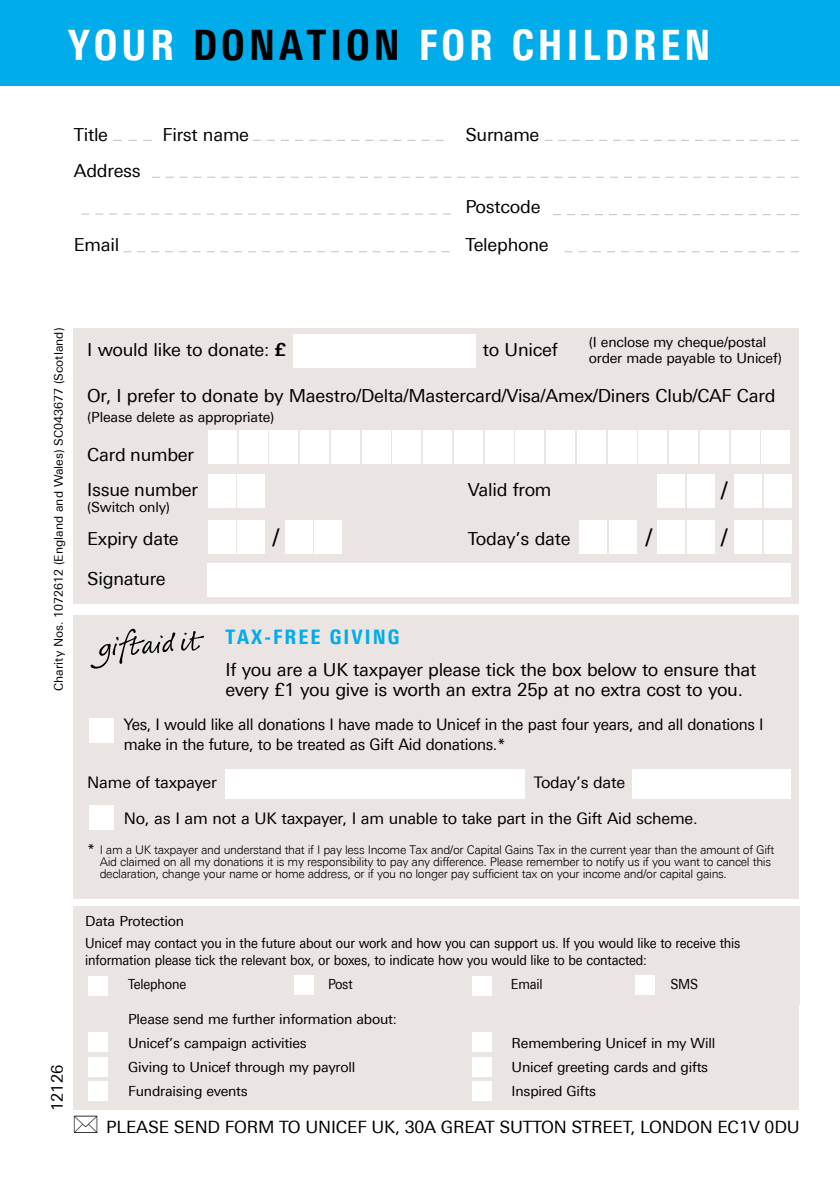
<style>
.page{position:relative;width:840px;height:1191px;background:#fff}
.page>*{position:absolute;margin:0;border:0;box-sizing:border-box;transform-origin:0 0}
.t1{font:800 condensed 42px "Univers Next Pro";letter-spacing:.1em;color:#fff;scale:.95 1}
.t2{font:24px "Univers Next Pro";color:#000}
.t3{font:800 condensed 20px "Univers Next Pro";letter-spacing:.1em;color:#00ace9}
.t4{font:18px/20px "Univers Next Pro";letter-spacing:-.015em;color:#000}
.t5{font:17px "Univers Next Pro";letter-spacing:-.01em;color:#000}
.t6{font:16px/20px "Univers Next Pro";letter-spacing:-.02em;color:#000;scale:.95 1}
.t7{font:16px "Univers Next Pro";letter-spacing:-.02em;color:#000}
.t8{font:14px/24px "Univers Next Pro";letter-spacing:-.015em;color:#000}
.t9{font:14px/24px "Univers Next Pro";letter-spacing:-.015em;color:#000;scale:.9 1}
.t10{font:300 12px/12px "Univers Next Pro";letter-spacing:-.03em;color:#000}
.t11{font:12px "Univers Next Pro";color:#000}
.s1{color:#000}
.s2{font-weight:700}
.s3{font-weight:400;font-size:14px}
</style>
<div class="page">
<div style="left:73px;top:906px;width:726px;height:98px;background:#eae5e2"></div>
<div style="left:0;top:0;width:839px;height:85px;background:#00ace9"></div>
<div style="left:73px;top:615px;width:725px;height:283px;background:#eae5e2"></div>
<div style="left:225px;top:769px;width:299px;height:30px;background:#fff"></div>
<div style="left:631px;top:769px;width:159px;height:30px;background:#fff"></div>
<div style="left:89px;top:718px;width:25px;height:25px;background:#fff"></div>
<div style="left:89px;top:805px;width:25px;height:25px;background:#fff"></div>
<svg style="left:90px;top:629px;width:114px;height:39px"></svg>
<div style="left:73px;top:328px;width:725px;height:276px;background:#eae5e2"></div>
<div style="left:293px;top:334px;width:182px;height:33px;background:#fff"></div>
<div style="left:208px;top:563px;width:582px;height:33px;background:#fff"></div>
<div style="left:208px;top:430px;width:28px;height:34px;background:#fff"></div>
<div style="left:238px;top:430px;width:29px;height:34px;background:#fff"></div>
<div style="left:269px;top:430px;width:29px;height:34px;background:#fff"></div>
<div style="left:300px;top:430px;width:29px;height:34px;background:#fff"></div>
<div style="left:330px;top:430px;width:29px;height:34px;background:#fff"></div>
<div style="left:361px;top:430px;width:29px;height:34px;background:#fff"></div>
<div style="left:392px;top:430px;width:29px;height:34px;background:#fff"></div>
<div style="left:423px;top:430px;width:29px;height:34px;background:#fff"></div>
<div style="left:453px;top:430px;width:29px;height:34px;background:#fff"></div>
<div style="left:484px;top:430px;width:29px;height:34px;background:#fff"></div>
<div style="left:515px;top:430px;width:29px;height:34px;background:#fff"></div>
<div style="left:545px;top:430px;width:29px;height:34px;background:#fff"></div>
<div style="left:576px;top:430px;width:29px;height:34px;background:#fff"></div>
<div style="left:607px;top:430px;width:29px;height:34px;background:#fff"></div>
<div style="left:638px;top:430px;width:29px;height:34px;background:#fff"></div>
<div style="left:668px;top:430px;width:29px;height:34px;background:#fff"></div>
<div style="left:699px;top:430px;width:29px;height:34px;background:#fff"></div>
<div style="left:730px;top:430px;width:29px;height:34px;background:#fff"></div>
<div style="left:760px;top:430px;width:29px;height:34px;background:#fff"></div>
<div style="left:208px;top:474px;width:27px;height:34px;background:#fff"></div>
<div style="left:237px;top:474px;width:28px;height:34px;background:#fff"></div>
<div style="left:208px;top:520px;width:27px;height:33px;background:#fff"></div>
<div style="left:237px;top:520px;width:28px;height:33px;background:#fff"></div>
<div style="left:285px;top:520px;width:27px;height:33px;background:#fff"></div>
<div style="left:314px;top:520px;width:28px;height:33px;background:#fff"></div>
<div style="left:657px;top:474px;width:27px;height:34px;background:#fff"></div>
<div style="left:686px;top:474px;width:28px;height:34px;background:#fff"></div>
<div style="left:734px;top:474px;width:27px;height:34px;background:#fff"></div>
<div style="left:763px;top:474px;width:28px;height:34px;background:#fff"></div>
<div style="left:579px;top:520px;width:27px;height:33px;background:#fff"></div>
<div style="left:608px;top:520px;width:28px;height:33px;background:#fff"></div>
<div style="left:657px;top:520px;width:27px;height:33px;background:#fff"></div>
<div style="left:686px;top:520px;width:28px;height:33px;background:#fff"></div>
<div style="left:734px;top:520px;width:27px;height:33px;background:#fff"></div>
<div style="left:763px;top:520px;width:28px;height:33px;background:#fff"></div>
<div style="left:73px;top:1004px;width:725px;height:105px;background:#eae5e2"></div>
<div style="left:89px;top:1032px;width:19px;height:19px;background:#fff"></div>
<div style="left:89px;top:1057px;width:19px;height:19px;background:#fff"></div>
<div style="left:89px;top:1081px;width:19px;height:19px;background:#fff"></div>
<div style="left:472px;top:1032px;width:19px;height:19px;background:#fff"></div>
<div style="left:472px;top:1057px;width:19px;height:19px;background:#fff"></div>
<div style="left:472px;top:1081px;width:19px;height:19px;background:#fff"></div>
<svg style="left:544px;top:140px;width:254px;height:1px"></svg>
<svg style="left:253px;top:140px;width:190px;height:1px"></svg>
<svg style="left:113px;top:140px;width:39px;height:1px"></svg>
<svg style="left:152px;top:177px;width:646px;height:1px"></svg>
<svg style="left:81px;top:214px;width:369px;height:1px"></svg>
<svg style="left:553px;top:214px;width:245px;height:1px"></svg>
<svg style="left:564px;top:251px;width:234px;height:1px"></svg>
<svg style="left:123px;top:251px;width:326px;height:1px"></svg>
<div style="left:89px;top:976px;width:19px;height:20px;background:#fff"></div>
<div style="left:472px;top:976px;width:19px;height:20px;background:#fff"></div>
<div style="left:294px;top:975px;width:19px;height:19px;background:#fff"></div>
<div style="left:635px;top:975px;width:19px;height:19px;background:#fff"></div>
<h1 class="t1" style="left:68px;top:20px;width:677px">YOUR <span class="s1">DONATION</span> FOR CHILDREN</h1>
<p class="t4" style="left:74px;top:125px;width:36px">Title</p>
<p class="t4" style="left:162px;top:125px;width:88px">First name</p>
<p class="t4" style="left:465px;top:125px;width:75px">Surname</p>
<p class="t4" style="left:74px;top:161px;width:68px">Address</p>
<p class="t4" style="left:465px;top:197px;width:76px">Postcode</p>
<p class="t4" style="left:74px;top:235px;width:47px">Email</p>
<p class="t4" style="left:465px;top:235px;width:85px">Telephone</p>
<p class="t11" style="left:52px;top:691px;width:364px;rotate:-90deg">Charity Nos. 1072612 (England and Wales) SC043677 (Scotland)</p>
<p class="t7" style="left:48px;top:1111px;width:48px;rotate:-90deg">12126</p>
<p class="t8" style="left:588px;top:334px;width:195px;line-height:16px">(I enclose my cheque/postal order made payable to Unicef)</p>
<p class="t4" style="left:87px;top:339px;width:200px">I would like to donate: <span class="s2">£</span></p>
<p class="t4" style="left:482px;top:339px;width:76px">to Unicef</p>
<p class="t4" style="left:87px;top:385px;width:689px">Or, I prefer to donate by Maestro/Delta/Mastercard/Visa/Amex/Diners Club/CAF Card</p>
<p class="t8" style="left:87px;top:405px;width:188px">(Please delete as appropriate)</p>
<p class="t4" style="left:87px;top:437px;width:112px;line-height:35px">Card number<br>Issue number</p>
<h2 class="t2" style="left:720px;top:477px;width:8px">/</h2>
<p class="t4" style="left:467px;top:479px;width:85px">Valid from</p>
<p class="t8" style="left:87px;top:495px;width:84px">(Switch only)</p>
<p class="t4" style="left:87px;top:528px;width:93px">Expiry date</p>
<p class="t4" style="left:467px;top:528px;width:104px">Today’s date</p>
<p class="t4" style="left:87px;top:568px;width:80px">Signature</p>
<h2 class="t2" style="left:272px;top:524px;width:8px">/</h2>
<h2 class="t2" style="left:645px;top:524px;width:8px">/</h2>
<h2 class="t2" style="left:720px;top:524px;width:8px">/</h2>
<h3 class="t3" style="left:225px;top:624px;width:175px">TAX-FREE GIVING</h3>
<p class="t4" style="left:225px;top:659px;width:532px">If you are a UK taxpayer please tick the box below to ensure that every £1 you give is worth an extra 25p at no extra cost to you.</p>
<p class="t6" style="left:124px;top:714px;width:674px">Yes, I would like all donations I have made to Unicef in the past four years, and all donations I make in the future, to be treated as Gift Aid donations.*</p>
<p class="t7" style="left:87px;top:773px;width:131px">Name of taxpayer</p>
<p class="t7" style="left:533px;top:773px;width:93px">Today’s date</p>
<p class="t7" style="left:124px;top:809px;width:575px">No, as I am not a UK taxpayer, I am unable to take part in the Gift Aid scheme.</p>
<p class="t10" style="left:100px;top:843px;width:675px;text-indent:-12px"><span class="s3">*</span> I am a UK taxpayer and understand that if I pay less Income Tax and/or Capital Gains Tax in the current year than the amount of Gift<br>Aid claimed on all my donations it is my responsibility to pay any difference. Please remember to notify us if you want to cancel this declaration, change your name or home address, or if you no longer pay sufficient tax on your income and/or capital gains.</p>
<p class="t8" style="left:85px;top:909px;width:656px;line-height:22.6px">Data Protection<br>Unicef may contact you in the future about our work and how you can support us. If you would like to receive this</p>
<p class="t9" style="left:128px;top:948px;width:577px;text-indent:-43px">information please tick the relevant box, or boxes, to indicate how you would like to be contacted:<br>Telephone</p>
<p class="t9" style="left:328px;top:972px;width:29px">Post</p>
<p class="t9" style="left:510px;top:972px;width:37px">Email</p>
<p class="t9" style="left:670px;top:972px;width:32px">SMS</p>
<p class="t8" style="left:128px;top:1006px;width:270px">Please send me further information about:<br>Unicef’s campaign activities<br>Giving to Unicef through my payroll<br>Fundraising events</p>
<p class="t8" style="left:511px;top:1030px;width:205px">Remembering Unicef in my Will<br>Unicef greeting cards and gifts<br>Inspired Gifts</p>
<p class="t5" style="left:106px;top:1117px;width:694px">PLEASE SEND FORM TO UNICEF UK, 30A GREAT SUTTON STREET, LONDON EC1V 0DU</p>
</div>
